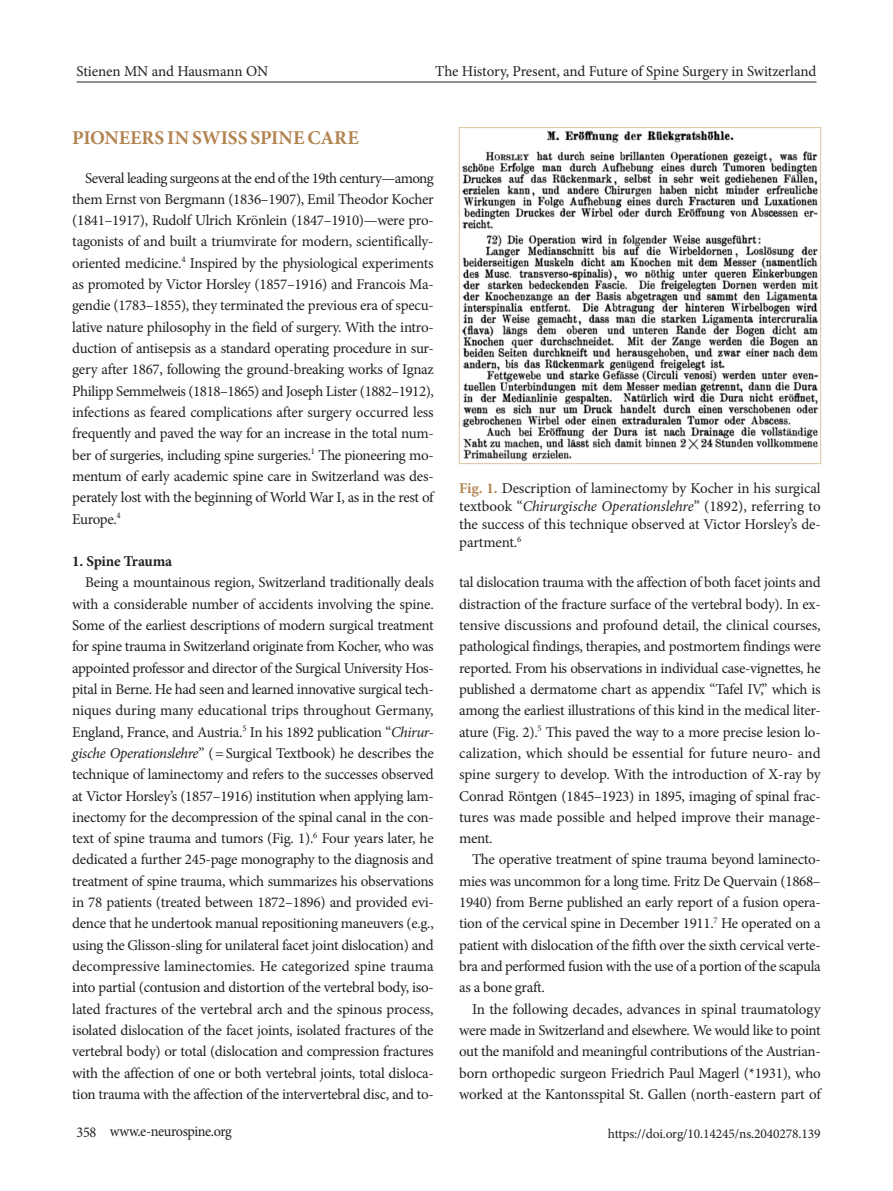
<style>
.page{position:relative;width:893px;height:1191px;background:#fff}
.page>*{position:absolute;margin:0;border:0;box-sizing:border-box;transform-origin:0 0}
.대제목{font:700 19.5px "Minion Pro";color:#b28450}
.본문{font:15px/21.3px "Minion Pro";letter-spacing:-.02em;color:#231f20;text-align:justify}
.표그림캡션{font:15px/18px "Minion Pro";letter-spacing:-.01em;color:#231f20;text-align:justify}
.본문-2{font:15px "Minion Pro";letter-spacing:-.02em;color:#231f20;scale:.95 1}
.중제목{font:700 15px "Minion Pro";letter-spacing:-.01em;color:#231f20}
.doi_번호{font:13.5px "Minion Pro";letter-spacing:-.01em;color:#231f20}
.s1{font-style:italic}
.s2{font-weight:700;color:#b28450}
</style>
<div class="page">
<hr style="left:77px;top:82px;width:739px;height:1px;background:#231f20">
<img style="left:461px;top:130px;width:358px;height:332px">
<div style="left:459px;top:127px;width:362px;height:337px;border:1px solid #d8c69d"></div>
<p class="본문" style="left:77px;top:61px;width:193px">Stienen MN and Hausmann ON</p>
<p class="본문" style="left:435px;top:61px;width:383px">The History, Present, and Future of Spine Surgery in Switzerland</p>
<p class="대제목" style="left:72px;top:124px;width:288px">PIONEERS IN SWISS SPINE CARE</p>
<p class="본문" style="left:72px;top:167px;width:363px;text-indent:13px">Several leading surgeons at the end of the 19th century—among them Ernst von Bergmann (1836–1907), Emil Theodor Kocher (1841–1917), Rudolf Ulrich Krönlein (1847–1910)—were pro&shy;tagonists of and built a triumvirate for modern, scientifically&shy;oriented medicine.<sup>4</sup> Inspired by the physiological experiments as promoted by Victor Horsley (1857–1916) and Francois Ma&shy;gendie (1783–1855), they terminated the previous era of specu&shy;lative nature philosophy in the field of surgery. With the intro&shy;duction of antisepsis as a standard operating procedure in sur&shy;gery after 1867, following the ground-breaking works of Ignaz Philipp Semmelweis (1818–1865) and Joseph Lister (1882–1912), infections as feared complications after surgery occurred less frequently and paved the way for an increase in the total num&shy;ber of surgeries, including spine surgeries.<sup>1</sup> The pioneering mo&shy;mentum of early academic spine care in Switzerland was des&shy;perately lost with the beginning of World War I, as in the rest of Europe.<sup>4</sup></p>
<p class="중제목" style="left:72px;top:551px;width:101px">1. Spine Trauma</p>
<p class="본문" style="left:72px;top:572px;width:363px;text-indent:13px">Being a mountainous region, Switzerland traditionally deals with a considerable number of accidents involving the spine.<br>Some of the earliest descriptions of modern surgical treatment for spine trauma in Switzerland originate from Kocher, who was appointed professor and director of the Surgical University Hos&shy;pital in Berne. He had seen and learned innovative surgical tech&shy;niques during many educational trips throughout Germany, England, France, and Austria.<sup>5</sup> In his 1892 publication “<span class="s1">Chirur&shy;gische Operationslehre</span>” (= Surgical Textbook) he describes the technique of laminectomy and refers to the successes observed at Victor Horsley’s (1857–1916) institution when applying lam&shy;inectomy for the decompression of the spinal canal in the con&shy;text of spine trauma and tumors (Fig. 1).<sup>6</sup> Four years later, he dedicated a further 245-page monography to the diagnosis and treatment of spine trauma, which summarizes his observations in 78 patients (treated between 1872–1896) and provided evi&shy;dence that he undertook manual repositioning maneuvers (e.g., using the Glisson-sling for unilateral facet joint dislocation) and decompressive laminectomies. He categorized spine trauma into partial (contusion and distortion of the vertebral body, iso&shy;lated fractures of the vertebral arch and the spinous process, isolated dislocation of the facet joints, isolated fractures of the vertebral body) or total (dislocation and compression fractures with the affection of one or both vertebral joints, total disloca&shy;tion trauma with the affection of the intervertebral disc, and to-</p>
<p class="본문" style="left:459px;top:572px;width:363px">tal dislocation trauma with the affection of both facet joints and distraction of the fracture surface of the vertebral body). In ex&shy;tensive discussions and profound detail, the clinical courses, pathological findings, therapies, and postmortem findings were reported. From his observations in individual case-vignettes, he published a dermatome chart as appendix “Tafel IV,” which is among the earliest illustrations of this kind in the medical liter&shy;ature (Fig. 2).<sup>5</sup> This paved the way to a more precise lesion lo&shy;calization, which should be essential for future neuro- and spine surgery to develop. With the introduction of X-ray by Conrad Röntgen (1845–1923) in 1895, imaging of spinal frac&shy;tures was made possible and helped improve their manage&shy;ment.</p>
<p class="표그림캡션" style="left:459px;top:479px;width:363px"><span class="s2">Fig. 1.</span> Description of laminectomy by Kocher in his surgical textbook “<span class="s1">Chirurgische Operationslehre</span>” (1892), referring to the success of this technique observed at Victor Horsley’s de&shy;partment.<sup>6</sup></p>
<p class="본문" style="left:459px;top:849px;width:363px;text-indent:13px">The operative treatment of spine trauma beyond laminecto&shy;mies was uncommon for a long time. Fritz De Quervain (1868– 1940) from Berne published an early report of a fusion opera&shy;tion of the cervical spine in December 1911.<sup>7</sup> He operated on a patient with dislocation of the fifth over the sixth cervical verte&shy;bra and performed fusion with the use of a portion of the scapula as a bone graft.</p>
<p class="본문" style="left:459px;top:998px;width:363px;text-indent:13px">In the following decades, advances in spinal traumatology were made in Switzerland and elsewhere. We would like to point out the manifold and meaningful contributions of the Austrian&shy;born orthopedic surgeon Friedrich Paul Magerl (*1931), who worked at the Kantonsspital St. Gallen (north-eastern part of</p>
<p class="본문-2" style="left:77px;top:1121px;width:165px">358 www.e-neurospine.org</p>
<p class="doi_번호" style="left:608px;top:1124px;width:214px">https://doi.org/10.14245/ns.2040278.139</p>
</div>
